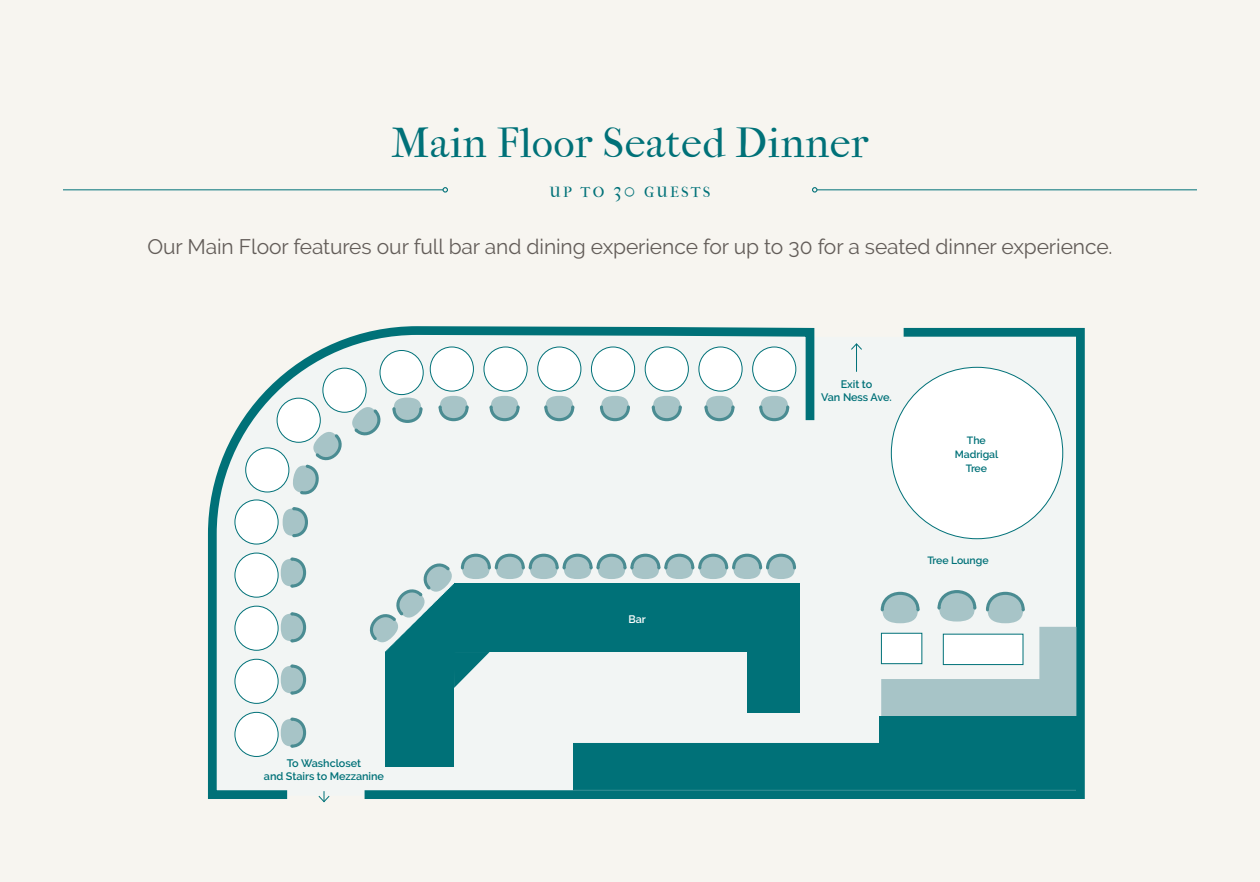
<style>
.page{position:relative;width:1260px;height:882px;background:#f7f5f0}
.page>*{position:absolute;margin:0;border:0;box-sizing:border-box;transform-origin:0 0}
.t1{font:42px "IM FELL French Canon Roman";letter-spacing:.01em;color:#007178}
.t2{font:21px "Raleway";letter-spacing:-.005em;color:#635d59}
.t3{font:14.7px "IM FELL French Canon Roman";letter-spacing:.145em;color:#007178}
.t4{font:600 10.85px/12.4px "Raleway";letter-spacing:-.005em;color:#007178;text-align:center}
.t5{font:600 10.85px "Raleway";color:#fff}
.t6{font:600 10.5px/14px "Raleway";letter-spacing:-.005em;color:#007178;text-align:center}
.s1{font-size:21px}
</style>
<div class="page">
<hr style="left:817px;top:190px;width:380px;height:1px;background:#007178">
<svg style="left:812px;top:187px;width:5px;height:6px"></svg>
<hr style="left:63px;top:190px;width:380px;height:1px;background:#007178">
<svg style="left:443px;top:187px;width:5px;height:6px"></svg>
<svg style="left:208px;top:335px;width:148px;height:468px"></svg>
<div style="left:323px;top:368px;width:43px;height:44px;background:#fff;border-radius:50%"></div>
<div style="left:323px;top:368px;width:43px;height:44px;border:1px solid #007178;border-radius:50%"></div>
<div style="left:277px;top:398px;width:43px;height:44px;background:#fff;border-radius:50%"></div>
<div style="left:277px;top:398px;width:44px;height:45px;border:1px solid #007178;border-radius:50%"></div>
<div style="left:246px;top:448px;width:43px;height:44px;background:#fff;border-radius:50%"></div>
<div style="left:245px;top:448px;width:44px;height:44px;border:1px solid #007178;border-radius:50%"></div>
<div style="left:235px;top:500px;width:43px;height:44px;background:#fff;border-radius:50%"></div>
<div style="left:235px;top:500px;width:43px;height:44px;border:1px solid #007178;border-radius:50%"></div>
<div style="left:235px;top:553px;width:43px;height:44px;background:#fff;border-radius:50%"></div>
<div style="left:235px;top:553px;width:43px;height:44px;border:1px solid #007178;border-radius:50%"></div>
<div style="left:235px;top:606px;width:43px;height:44px;background:#fff;border-radius:50%"></div>
<div style="left:235px;top:606px;width:43px;height:44px;border:1px solid #007178;border-radius:50%"></div>
<div style="left:235px;top:659px;width:43px;height:44px;background:#fff;border-radius:50%"></div>
<div style="left:235px;top:659px;width:43px;height:45px;border:1px solid #007178;border-radius:50%"></div>
<div style="left:235px;top:712px;width:43px;height:44px;background:#fff;border-radius:50%"></div>
<div style="left:235px;top:712px;width:43px;height:45px;border:1px solid #007178;border-radius:50%"></div>
<svg style="left:356px;top:326px;width:729px;height:473px"></svg>
<svg style="left:758px;top:396px;width:33px;height:27px"></svg>
<svg style="left:703px;top:396px;width:33px;height:27px"></svg>
<svg style="left:650px;top:396px;width:33px;height:27px"></svg>
<svg style="left:598px;top:396px;width:34px;height:27px"></svg>
<svg style="left:543px;top:396px;width:33px;height:27px"></svg>
<svg style="left:281px;top:556px;width:27px;height:33px"></svg>
<svg style="left:281px;top:611px;width:27px;height:33px"></svg>
<svg style="left:281px;top:663px;width:27px;height:33px"></svg>
<svg style="left:281px;top:716px;width:27px;height:33px"></svg>
<svg style="left:488px;top:396px;width:33px;height:27px"></svg>
<svg style="left:437px;top:396px;width:33px;height:27px"></svg>
<svg style="left:391px;top:398px;width:33px;height:27px"></svg>
<svg style="left:292px;top:405px;width:92px;height:90px"></svg>
<svg style="left:283px;top:506px;width:27px;height:33px"></svg>
<svg style="left:366px;top:552px;width:432px;height:136px"></svg>
<div style="left:879px;top:716px;width:205px;height:51px;background:#007178"></div>
<svg style="left:879px;top:588px;width:197px;height:128px"></svg>
<div style="left:747px;top:622px;width:53px;height:90px;background:#007178"></div>
<svg style="left:851px;top:343px;width:11px;height:29px"></svg>
<p class="t1" style="left:391px;top:118px;width:479px">Main Floor Seated Dinner</p>
<p class="t3" style="left:550px;top:184px;width:162px">UP TO <span class="s1">30</span> GUESTS</p>
<p class="t2" style="left:147px;top:235px;width:967px">Our Main Floor features our full bar and dining experience for up to 30 for a seated dinner experience.</p>
<p class="t4" style="left:287px;top:757px;width:76px">To Washcloset</p>
<p class="t4" style="left:264px;top:770px;width:122px">and Stairs to Mezzanine</p>
<p class="t5" style="left:628px;top:613px;width:19px">Bar</p>
<p class="t4" style="left:821px;top:378px;width:72px">Exit to<br>Van Ness Ave.</p>
<p class="t6" style="left:955px;top:433px;width:45px">The<br>Madrigal<br>Tree</p>
<p class="t6" style="left:927px;top:553px;width:63px">Tree Lounge</p>
</div>
